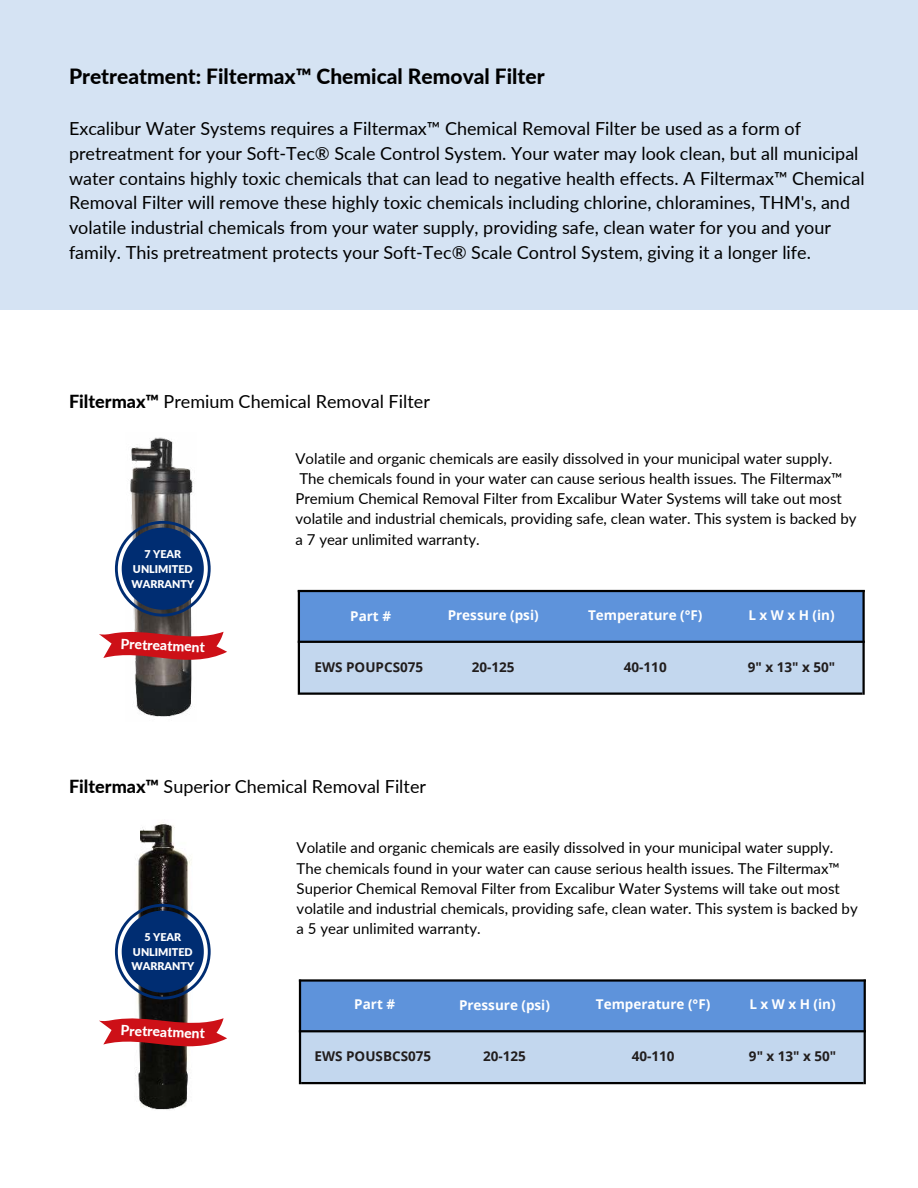
<style>
.page{position:relative;width:918px;height:1188px;background:#fff}
.page>*{position:absolute;margin:0;border:0;box-sizing:border-box;transform-origin:0 0}
.t1{font:800 21px "Lato";color:#000}
.t2{font:18px/24.8px "Lato";color:#000}
.t3{font:15px/20.2px "Lato";color:#000}
.t4{font:800 13.95px "Lato";color:#fff}
.t5{font:700 13.5px "Open Sans";color:#fff}
.t6{font:700 13.5px "Open Sans";color:#211d1d}
.t7{font:700 13.5px "Open Sans";color:#fdfeff}
.t8{font:900 10.65px/14.9px "Lato";color:#fff;text-align:center}
.s1{font-weight:800}
</style>
<div class="page">
<img style="left:135px;top:822px;width:58px;height:288px">
<div style="left:301px;top:981px;width:563px;height:50px;background:#5e93db"></div>
<div style="left:301px;top:1031px;width:563px;height:51px;background:#c3d7ee"></div>
<hr style="left:299px;top:979px;width:567px;height:3px;background:#000">
<hr style="left:301px;top:1082px;width:563px;height:2px;background:#000">
<hr style="left:299px;top:980px;width:2px;height:104px;background:#000">
<hr style="left:864px;top:980px;width:2px;height:104px;background:#000">
<hr style="left:299px;top:1030px;width:567px;height:2px;background:#000">
<img style="left:130px;top:437px;width:64px;height:280px">
<svg style="left:115px;top:904px;width:96px;height:96px"></svg>
<div style="left:300px;top:591px;width:562px;height:51px;background:#5e93db"></div>
<div style="left:300px;top:642px;width:562px;height:50px;background:#c3d7ee"></div>
<hr style="left:298px;top:590px;width:567px;height:2px;background:#000">
<hr style="left:300px;top:693px;width:563px;height:2px;background:#000">
<hr style="left:298px;top:590px;width:2px;height:105px;background:#000">
<hr style="left:862px;top:590px;width:3px;height:105px;background:#000">
<hr style="left:298px;top:641px;width:567px;height:2px;background:#000">
<svg style="left:115px;top:521px;width:96px;height:96px"></svg>
<svg style="left:99px;top:632px;width:128px;height:28px"></svg>
<svg style="left:99px;top:1018px;width:128px;height:28px"></svg>
<div style="left:0;top:0;width:918px;height:310px;background:#d5e3f3"></div>
<h1 class="t1" style="left:69px;top:61px;width:477px">Pretreatment: Filtermax™ Chemical Removal Filter</h1>
<p class="t2" style="left:69px;top:115px;width:797px">Excalibur Water Systems requires a Filtermax™ Chemical Removal Filter be used as a form of pretreatment for your Soft-Tec® Scale Control System. Your water may look clean, but all municipal water contains highly toxic chemicals that can lead to negative health effects. A Filtermax™ Chemical Removal Filter will remove these highly toxic chemicals including chlorine, chloramines, THM's, and volatile industrial chemicals from your water supply, providing safe, clean water for you and your family. This pretreatment protects your Soft-Tec® Scale Control System, giving it a longer life.</p>
<p class="t2" style="left:69px;top:388px;width:362px"><span class="s1">Filtermax™</span> Premium Chemical Removal Filter</p>
<p class="t8" style="left:131px;top:546px;width:64px">7 YEAR<br>UNLIMITED<br>WARRANTY</p>
<p class="t4" style="left:121px;top:633px;width:86px;rotate:2deg">Pretreatment</p>
<p class="t3" style="left:296px;top:447px;width:563px">Volatile and organic chemicals are easily dissolved in your municipal water supply.<br>The chemicals found in your water can cause serious health issues. The Filtermax™ Premium Chemical Removal Filter from Excalibur Water Systems will take out most volatile and industrial chemicals, providing safe, clean water. This system is backed by a 7 year unlimited warranty.</p>
<p class="t7" style="left:350px;top:607px;width:42px">Part #</p>
<p class="t5" style="left:588px;top:606px;width:116px">Temperature (°F)</p>
<p class="t5" style="left:748px;top:606px;width:88px">L x W x H (in)</p>
<p class="t5" style="left:448px;top:606px;width:93px">Pressure (psi)</p>
<p class="t6" style="left:315px;top:657px;width:110px">EWS POUPCS075</p>
<p class="t6" style="left:472px;top:657px;width:44px">20-125</p>
<p class="t6" style="left:624px;top:657px;width:44px">40-110</p>
<p class="t6" style="left:748px;top:657px;width:89px">9" x 13" x 50"</p>
<p class="t2" style="left:69px;top:773px;width:359px"><span class="s1">Filtermax™</span> Superior Chemical Removal Filter</p>
<p class="t8" style="left:131px;top:929px;width:64px">5 YEAR<br>UNLIMITED<br>WARRANTY</p>
<p class="t4" style="left:121px;top:1020px;width:86px;rotate:2deg">Pretreatment</p>
<p class="t3" style="left:297px;top:837px;width:563px">Volatile and organic chemicals are easily dissolved in your municipal water supply.<br>The chemicals found in your water can cause serious health issues. The Filtermax™ Superior Chemical Removal Filter from Excalibur Water Systems will take out most volatile and industrial chemicals, providing safe, clean water. This system is backed by a 5 year unlimited warranty.</p>
<p class="t7" style="left:354px;top:995px;width:42px">Part #</p>
<p class="t5" style="left:459px;top:996px;width:93px">Pressure (psi)</p>
<p class="t5" style="left:596px;top:995px;width:116px">Temperature (°F)</p>
<p class="t5" style="left:749px;top:995px;width:88px">L x W x H (in)</p>
<p class="t6" style="left:315px;top:1047px;width:118px">EWS POUSBCS075</p>
<p class="t6" style="left:483px;top:1047px;width:44px">20-125</p>
<p class="t6" style="left:632px;top:1047px;width:44px">40-110</p>
<p class="t6" style="left:749px;top:1047px;width:89px">9" x 13" x 50"</p>
</div>
